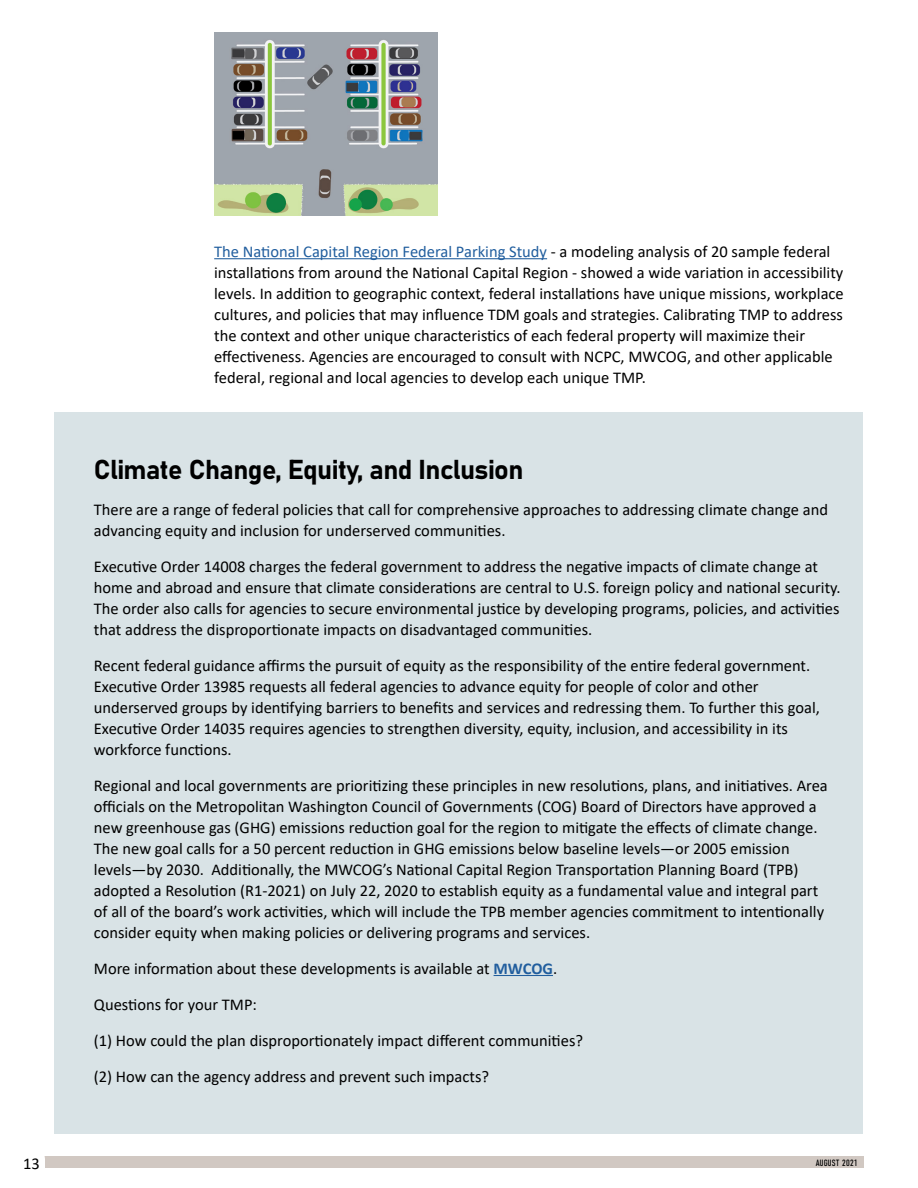
<style>
.page{position:relative;width:918px;height:1188px;background:#fff}
.page>*{position:absolute;margin:0;border:0;box-sizing:border-box;transform-origin:0 0}
.t1{font:27px "Bahnschrift";letter-spacing:-.02em;color:#000}
.t2{font:16.5px/21px "Calibri";color:#000}
.t3{font:9px "Bahnschrift";letter-spacing:.04em;color:#000}
.s1{color:#215e9e}
.s2{font-weight:700;color:#215e9e}
</style>
<div class="page">
<div style="left:32px;top:1157px;width:832px;height:11px;background:#d1c8c2"></div>
<div style="left:18px;top:1159px;width:27px;height:15px;background:#fff"></div>
<div style="left:55px;top:412px;width:808px;height:721px;background:#d9e3e6"></div>
<hr style="left:214px;top:258px;width:333px;height:1px;background:#215e9e">
<hr style="left:494px;top:975px;width:59px;height:1px;background:#215e9e">
<img style="left:214px;top:32px;width:223px;height:184px">
<p class="t2" style="left:214px;top:240px;width:631px"><span class="s1">The National Capital Region Federal Parking Study</span> - a modeling analysis of 20 sample federal installations from around the National Capital Region - showed a wide variation in accessibility levels. In addition to geographic context, federal installations have unique missions, workplace cultures, and policies that may influence TDM goals and strategies. Calibrating TMP to address the context and other unique characteristics of each federal property will maximize their effectiveness. Agencies are encouraged to consult with NCPC, MWCOG, and other applicable federal, regional and local agencies to develop each unique TMP.</p>
<h2 class="t1" style="left:94px;top:449px;width:431px">Climate Change, Equity, and Inclusion</h2>
<p class="t2" style="left:94px;top:498px;width:736px">There are a range of federal policies that call for comprehensive approaches to addressing climate change and advancing equity and inclusion for underserved communities.</p>
<p class="t2" style="left:94px;top:555px;width:748px">Executive Order 14008 charges the federal government to address the negative impacts of climate change at home and abroad and ensure that climate considerations are central to U.S. foreign policy and national security.<br>The order also calls for agencies to secure environmental justice by developing programs, policies, and activities that address the disproportionate impacts on disadvantaged communities.</p>
<p class="t2" style="left:94px;top:654px;width:728px">Recent federal guidance affirms the pursuit of equity as the responsibility of the entire federal government.<br>Executive Order 13985 requests all federal agencies to advance equity for people of color and other underserved groups by identifying barriers to benefits and services and redressing them. To further this goal, Executive Order 14035 requires agencies to strengthen diversity, equity, inclusion, and accessibility in its workforce functions.</p>
<p class="t2" style="left:94px;top:774px;width:735px">Regional and local governments are prioritizing these principles in new resolutions, plans, and initiatives. Area officials on the Metropolitan Washington Council of Governments (COG) Board of Directors have approved a new greenhouse gas (GHG) emissions reduction goal for the region to mitigate the effects of climate change.<br>The new goal calls for a 50 percent reduction in GHG emissions below baseline levels—or 2005 emission levels—by 2030. Additionally, the MWCOG’s National Capital Region Transportation Planning Board (TPB) adopted a Resolution (R1-2021) on July 22, 2020 to establish equity as a fundamental value and integral part of all of the board’s work activities, which will include the TPB member agencies commitment to intentionally consider equity when making policies or delivering programs and services.</p>
<p class="t2" style="left:94px;top:957px;width:465px">More information about these developments is available at <span class="s2">MWCOG</span>.</p>
<p class="t2" style="left:94px;top:993px;width:165px">Questions for your TMP:</p>
<p class="t2" style="left:94px;top:1029px;width:491px">(1) How could the plan disproportionately impact different communities?</p>
<p class="t2" style="left:94px;top:1065px;width:397px">(2) How can the agency address and prevent such impacts?</p>
<p class="t2" style="left:23px;top:1153px;width:18px">13</p>
<p class="t3" style="left:816px;top:1156px;width:43px">AUGUST 2021</p>
</div>
